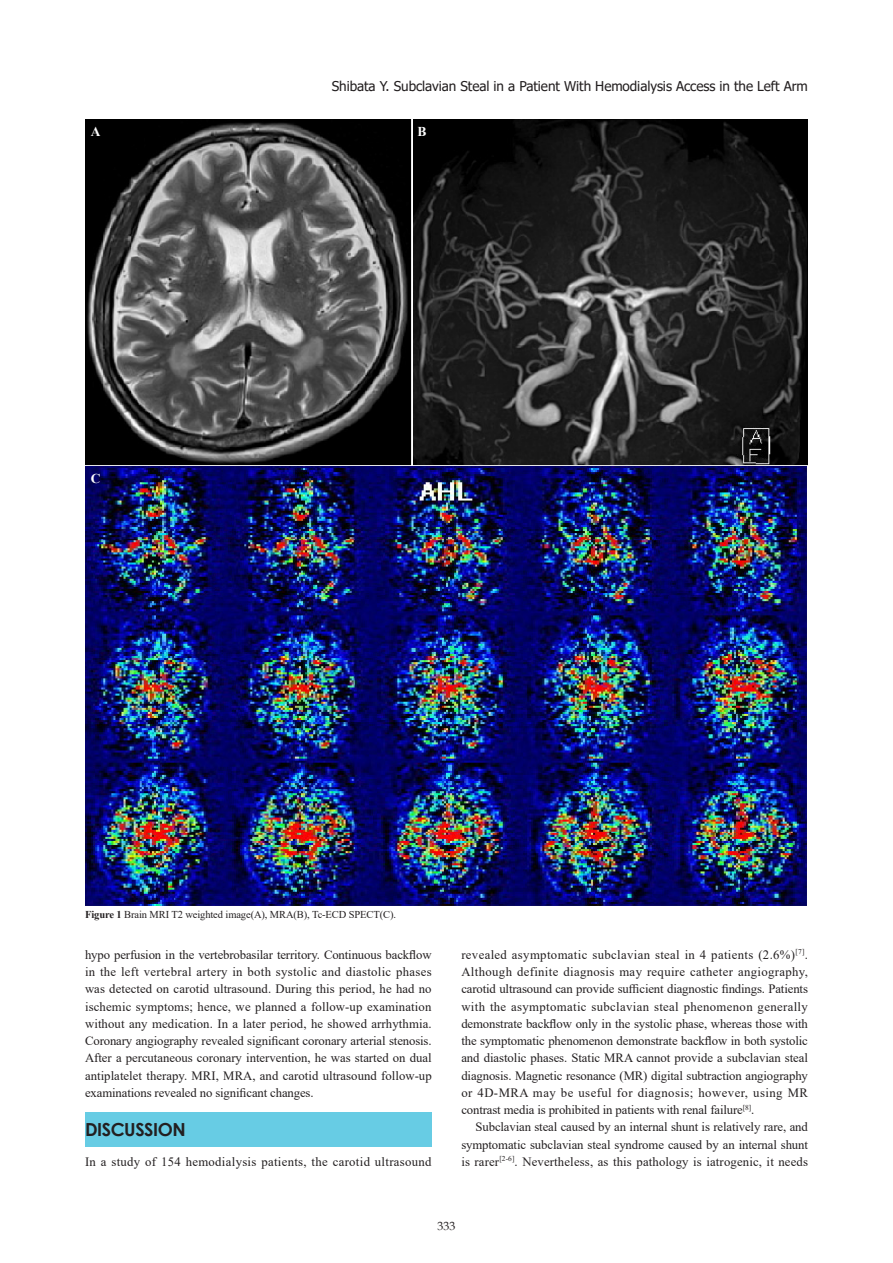
<style>
.page{position:relative;width:893px;height:1263px;background:#fff}
.page>*{position:absolute;margin:0;border:0;box-sizing:border-box;transform-origin:0 0}
.一级标题{font:700 18px "Century Gothic";letter-spacing:-.025em;color:#231f20}
.Normalny{font:13.5px "Tahoma";letter-spacing:-.005em;color:#231f20}
.Normalny-2{font:700 13.5px "Times New Roman";color:#fff}
.Normalny-3{font:12.75px/17.2px "Times New Roman";letter-spacing:.01em;color:#231f20;text-align:justify}
.t1{font:12px "Book Antiqua";color:#231f20}
.Normalny-4{font:10.5px "Times New Roman";letter-spacing:-.01em;color:#231f20}
.s1{font-weight:700}
</style>
<div class="page">
<div style="left:85px;top:1113px;width:347px;height:34px;background:#67cce4"></div>
<img style="left:85px;top:119px;width:723px;height:787px">
<p class="Normalny" style="left:332px;top:77px;width:478px">Shibata Y. Subclavian Steal in a Patient With Hemodialysis Access in the Left Arm</p>
<p class="Normalny-2" style="left:91px;top:122px;width:11px">A</p>
<p class="Normalny-2" style="left:418px;top:122px;width:11px">B</p>
<p class="Normalny-2" style="left:91px;top:469px;width:11px">C</p>
<p class="Normalny-4" style="left:85px;top:907px;width:313px"><span class="s1">Figure 1</span> Brain MRI T2 weighted image(A), MRA(B), Tc-ECD SPECT(C).</p>
<p class="Normalny-3" style="left:85px;top:945px;width:348px">hypo perfusion in the vertebrobasilar territory. Continuous backflow in the left vertebral artery in both systolic and diastolic phases was detected on carotid ultrasound. During this period, he had no ischemic symptoms; hence, we planned a follow-up examination without any medication. In a later period, he showed arrhythmia.<br>Coronary angiography revealed significant coronary arterial stenosis.<br>After a percutaneous coronary intervention, he was started on dual antiplatelet therapy. MRI, MRA, and carotid ultrasound follow-up examinations revealed no significant changes.</p>
<p class="一级标题" style="left:85px;top:1116px;width:102px">DISCUSSION</p>
<p class="Normalny-3" style="left:85px;top:1152px;width:348px">In a study of 154 hemodialysis patients, the carotid ultrasound</p>
<p class="Normalny-3" style="left:461px;top:945px;width:348px">revealed asymptomatic subclavian steal in 4 patients (2.6%)<sup>[7]</sup>.<br>Although definite diagnosis may require catheter angiography, carotid ultrasound can provide sufficient diagnostic findings. Patients with the asymptomatic subclavian steal phenomenon generally demonstrate backflow only in the systolic phase, whereas those with the symptomatic phenomenon demonstrate backflow in both systolic and diastolic phases. Static MRA cannot provide a subclavian steal diagnosis. Magnetic resonance (MR) digital subtraction angiography or 4D-MRA may be useful for diagnosis; however, using MR contrast media is prohibited in patients with renal failure<sup>[8]</sup>.</p>
<p class="Normalny-3" style="left:461px;top:1118px;width:348px;text-indent:14px">Subclavian steal caused by an internal shunt is relatively rare, and symptomatic subclavian steal syndrome caused by an internal shunt is rarer<sup>[2-6]</sup>. Nevertheless, as this pathology is iatrogenic, it needs</p>
<p class="t1" style="left:437px;top:1217px;width:19px">333</p>
</div>
